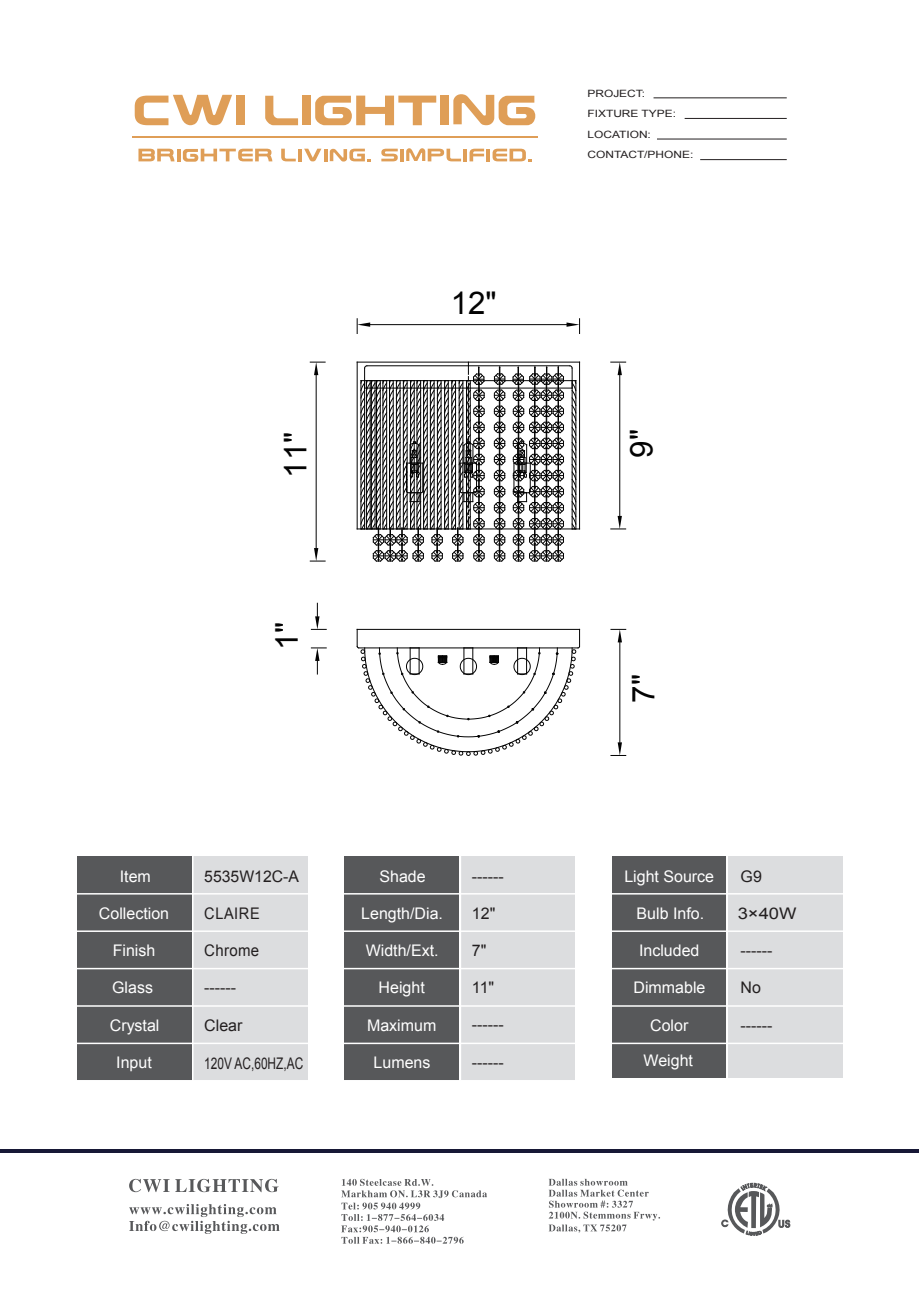
<style>
.page{position:relative;width:919px;height:1289px;background:#fff}
.page>*{position:absolute;margin:0;border:0;box-sizing:border-box;transform-origin:0 0}
.t1{font:31.35px "Arial";color:#030303}
.t2{font:16.05px "Arial";color:#fff}
.t3{font:16.05px "Arial";color:#231f20}
.t4{font:16.05px "Arial";color:#231f20;scale:.74 1}
.t5{font:16.05px "Arial";color:#231f20;scale:.94 1}
.t6{font:16.05px "Arial";color:#231f20;scale:.91 1}
.t7{font:16.05px "Arial";color:#231f20;scale:1.15 1}
.t8{font:10.05px/20.5px "Arial";color:#231f20;scale:1.19 1}
</style>
<div class="page">
<hr style="left:132px;top:136px;width:406px;height:2px;background:#df9e57">
<svg style="left:135px;top:95px;width:97px;height:30px"></svg>
<div style="left:236px;top:96px;width:9px;height:29px;background:#df9e57"></div>
<svg style="left:265px;top:96px;width:33px;height:29px"></svg>
<svg style="left:315px;top:96px;width:121px;height:29px"></svg>
<svg style="left:453px;top:94px;width:82px;height:31px"></svg>
<div style="left:302px;top:96px;width:9px;height:29px;background:#df9e57"></div>
<div style="left:440px;top:96px;width:9px;height:29px;background:#df9e57"></div>
<svg style="left:281px;top:149px;width:15px;height:12px"></svg>
<hr style="left:298px;top:149px;width:4px;height:12px;background:#df9e57">
<svg style="left:381px;top:149px;width:17px;height:12px"></svg>
<hr style="left:400px;top:149px;width:4px;height:12px;background:#df9e57">
<svg style="left:469px;top:149px;width:15px;height:12px"></svg>
<hr style="left:486px;top:149px;width:4px;height:12px;background:#df9e57">
<hr style="left:463px;top:149px;width:4px;height:12px;background:#df9e57">
<svg style="left:492px;top:149px;width:40px;height:12px"></svg>
<svg style="left:304px;top:149px;width:67px;height:12px"></svg>
<svg style="left:406px;top:148px;width:55px;height:13px"></svg>
<svg style="left:138px;top:149px;width:134px;height:13px"></svg>
<hr style="left:653px;top:97px;width:133px;height:1px;background:#231f20">
<hr style="left:684px;top:118px;width:102px;height:1px;background:#231f20">
<hr style="left:657px;top:139px;width:129px;height:1px;background:#231f20">
<hr style="left:700px;top:159px;width:86px;height:1px;background:#231f20">
<hr style="left:0;top:1149px;width:918px;height:4px;background:#171836">
<div style="left:611px;top:856px;width:115px;height:221px;background:#57585a"></div>
<div style="left:77px;top:856px;width:114px;height:224px;background:#57585a"></div>
<div style="left:344px;top:856px;width:115px;height:224px;background:#57585a"></div>
<div style="left:728px;top:856px;width:114px;height:221px;background:#dcdddf"></div>
<div style="left:193px;top:856px;width:115px;height:224px;background:#dcdddf"></div>
<div style="left:460px;top:856px;width:115px;height:224px;background:#dcdddf"></div>
<hr style="left:76px;top:893px;width:767px;height:1px;background:#fff">
<hr style="left:76px;top:930px;width:767px;height:1px;background:#fff">
<hr style="left:76px;top:967px;width:767px;height:2px;background:#fff">
<hr style="left:76px;top:1005px;width:767px;height:1px;background:#fff">
<hr style="left:76px;top:1042px;width:767px;height:2px;background:#fff">
<hr style="left:76px;top:1079px;width:767px;height:2px;background:#fff">
<hr style="left:459px;top:840px;width:2px;height:240px;background:#fff">
<svg style="left:721px;top:1182px;width:69px;height:53px"></svg>
<svg style="left:341px;top:1178px;width:146px;height:65px"></svg>
<svg style="left:548px;top:1178px;width:112px;height:54px"></svg>
<svg style="left:129px;top:1178px;width:149px;height:14px"></svg>
<svg style="left:129px;top:1204px;width:150px;height:29px"></svg>
<hr style="left:357px;top:362px;width:222px;height:1px;background:#030303">
<hr style="left:367px;top:365px;width:203px;height:1px;background:#030303">
<hr style="left:364px;top:388px;width:208px;height:1px;background:#030303">
<hr style="left:364px;top:380px;width:208px;height:1px;background:#030303">
<hr style="left:579px;top:362px;width:1px;height:167px;background:#030303">
<hr style="left:357px;top:528px;width:222px;height:1px;background:#030303">
<hr style="left:357px;top:362px;width:1px;height:167px;background:#030303">
<hr style="left:619px;top:375px;width:1px;height:141px;background:#030303">
<svg style="left:610px;top:362px;width:15px;height:13px"></svg>
<svg style="left:610px;top:516px;width:15px;height:13px"></svg>
<hr style="left:619px;top:642px;width:1px;height:100px;background:#030303">
<svg style="left:611px;top:629px;width:14px;height:13px"></svg>
<svg style="left:611px;top:742px;width:14px;height:14px"></svg>
<svg style="left:311px;top:603px;width:15px;height:27px"></svg>
<svg style="left:311px;top:647px;width:15px;height:27px"></svg>
<hr style="left:316px;top:375px;width:1px;height:173px;background:#030303">
<svg style="left:310px;top:362px;width:15px;height:13px"></svg>
<svg style="left:310px;top:548px;width:15px;height:14px"></svg>
<hr style="left:370px;top:324px;width:196px;height:1px;background:#030303">
<svg style="left:357px;top:319px;width:13px;height:14px"></svg>
<svg style="left:566px;top:319px;width:14px;height:14px"></svg>
<svg style="left:357px;top:629px;width:223px;height:126px"></svg>
<svg style="left:512px;top:365px;width:64px;height:197px"></svg>
<svg style="left:494px;top:366px;width:11px;height:195px"></svg>
<svg style="left:360px;top:362px;width:125px;height:200px"></svg>
<h1 class="t1" style="left:450px;top:283px;width:47px">12"</h1>
<p class="t8" style="left:587px;top:83px;width:90px">PROJECT:<br>FIXTURE TYPE:<br>LOCATION:<br>CONTACT/PHONE:</p>
<h1 class="t1" style="left:275px;top:478px;width:47px;rotate:-90deg">11"</h1>
<h1 class="t1" style="left:621px;top:457px;width:30px;rotate:-90deg">9"</h1>
<h1 class="t1" style="left:266px;top:650px;width:30px;rotate:-90deg">1"</h1>
<h1 class="t1" style="left:623px;top:702px;width:30px;rotate:-90deg">7"</h1>
<p class="t2" style="left:120px;top:865px;width:33px">Item</p>
<p class="t2" style="left:99px;top:903px;width:72px">Collection</p>
<p class="t2" style="left:113px;top:940px;width:44px">Finish</p>
<p class="t2" style="left:112px;top:977px;width:42px">Glass</p>
<p class="t2" style="left:110px;top:1014px;width:51px">Crystal</p>
<p class="t2" style="left:116px;top:1051px;width:37px">Input</p>
<p class="t3" style="left:204px;top:865px;width:96px">5535W12C-A</p>
<p class="t6" style="left:204px;top:903px;width:62px">CLAIRE</p>
<p class="t5" style="left:204px;top:940px;width:60px">Chrome</p>
<p class="t3" style="left:204px;top:977px;width:33px">------</p>
<p class="t3" style="left:204px;top:1014px;width:40px">Clear</p>
<p class="t4" style="left:204px;top:1052px;width:135px">120V AC,60HZ,AC</p>
<p class="t2" style="left:379px;top:865px;width:48px">Shade</p>
<p class="t2" style="left:361px;top:903px;width:83px">Length/Dia.</p>
<p class="t2" style="left:366px;top:940px;width:74px">Width/Ext.</p>
<p class="t2" style="left:378px;top:977px;width:48px">Height</p>
<p class="t2" style="left:367px;top:1014px;width:71px">Maximum</p>
<p class="t2" style="left:373px;top:1051px;width:58px">Lumens</p>
<p class="t3" style="left:472px;top:865px;width:33px">------</p>
<p class="t3" style="left:472px;top:903px;width:25px">12"</p>
<p class="t3" style="left:472px;top:940px;width:16px">7"</p>
<p class="t3" style="left:472px;top:977px;width:24px">11"</p>
<p class="t3" style="left:472px;top:1014px;width:33px">------</p>
<p class="t3" style="left:472px;top:1051px;width:33px">------</p>
<p class="t2" style="left:624px;top:865px;width:91px">Light Source</p>
<p class="t2" style="left:636px;top:903px;width:69px">Bulb Info.</p>
<p class="t2" style="left:639px;top:940px;width:62px">Included</p>
<p class="t2" style="left:633px;top:977px;width:73px">Dimmable</p>
<p class="t2" style="left:650px;top:1014px;width:40px">Color</p>
<p class="t2" style="left:643px;top:1049px;width:51px">Weight</p>
<p class="t3" style="left:740px;top:865px;width:23px">G9</p>
<p class="t7" style="left:737px;top:903px;width:53px">3×40W</p>
<p class="t3" style="left:740px;top:940px;width:33px">------</p>
<p class="t3" style="left:740px;top:977px;width:22px">No</p>
<p class="t3" style="left:740px;top:1014px;width:33px">------</p>
</div>
